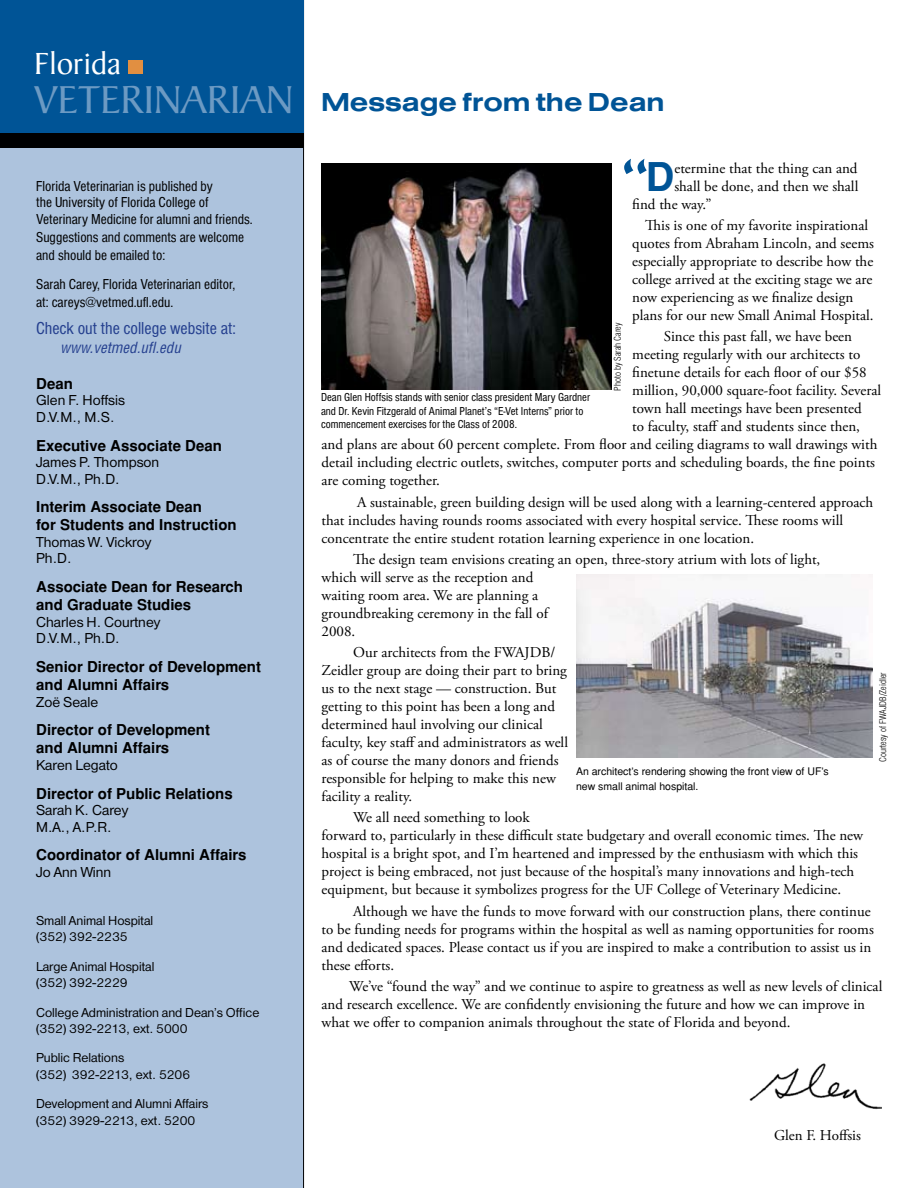
<style>
.page{position:relative;width:918px;height:1188px;background:#fff}
.page>*{position:absolute;margin:0;border:0;box-sizing:border-box;transform-origin:0 0}
.t1{font:90px "Baker Signet";color:#005496}
.t2{font:42px "Baker Signet";color:#6c9ac3}
.t3{font:700 39.75px "Helvetica";color:#005496}
.t4{font:33px "Baker Signet";color:#fff}
.t5{font:27px "Helvetica Bld Ext";color:#005496}
.t6{font:condensed 18px "Helvetica";color:#25408f}
.t7{font:15px/18px "Adobe Garamond Pro";color:#000}
.t8{font:700 15px/18px "Helvetica";color:#000}
.t9{font:condensed 15px/16.5px "Helvetica";color:#000}
.t10{font:15px/16.5px "Helvetica Rmn";color:#000}
.t11{font:italic condensed 15px "Helvetica";color:#25408f}
.t12{font:13.5px/16.2px "Helvetica Rmn";color:#000}
.t13{font:condensed 12px/13.5px "Helvetica";color:#000}
.t14{font:10.5px/15px "Helvetica";color:#000}
.t15{font:300 condensed 9px "Helvetica";color:#000}
</style>
<div class="page">
<div style="left:0;top:147px;width:304px;height:1041px;background:#adc3dd"></div>
<div style="left:0;top:0;width:304px;height:134px;background:#005496"></div>
<div style="left:0;top:133px;width:304px;height:14px;background:#000"></div>
<div style="left:128px;top:61px;width:14px;height:13px;background:#e18f41"></div>
<img style="left:749px;top:1063px;width:132px;height:47px">
<img style="left:321px;top:164px;width:291px;height:226px">
<img style="left:576px;top:575px;width:297px;height:183px">
<h3 class="t4" style="left:34px;top:46px;width:88px">FLORIDA</h3>
<h2 class="t2" style="left:34px;top:77px;width:260px">VETERINARIAN</h2>
<p class="t9" style="left:36px;top:179px;width:218px">Florida Veterinarian is published by<br>the University of Florida College of<br>Veterinary Medicine for alumni and friends.</p>
<p class="t9" style="left:36px;top:229px;width:209px;line-height:18px">Suggestions and comments are welcome and should be emailed to:</p>
<p class="t9" style="left:36px;top:276px;width:201px;line-height:18px">Sarah Carey, Florida Veterinarian editor, at: careys@vetmed.ufl.edu.</p>
<p class="t6" style="left:36px;top:316px;width:201px">Check out the college website at:</p>
<p class="t11" style="left:60px;top:338px;width:122px">www.vetmed.ufl.edu</p>
<p class="t8" style="left:36px;top:375px;width:38px">Dean</p>
<p class="t10" style="left:36px;top:393px;width:90px">Glen F. Hoffsis<br>D.V.M., M.S.</p>
<p class="t8" style="left:36px;top:436px;width:187px">Executive Associate Dean</p>
<p class="t10" style="left:36px;top:455px;width:124px">James P. Thompson<br>D.V.M., Ph.D.</p>
<p class="t8" style="left:36px;top:498px;width:202px">Interim Associate Dean<br>for Students and Instruction</p>
<p class="t10" style="left:36px;top:535px;width:117px">Thomas W. Vickroy<br>Ph.D.</p>
<p class="t8" style="left:36px;top:578px;width:208px">Associate Dean for Research and Graduate Studies</p>
<p class="t10" style="left:36px;top:615px;width:126px">Charles H. Courtney<br>D.V.M., Ph.D.</p>
<p class="t8" style="left:36px;top:658px;width:226px">Senior Director of Development and Alumni Affairs</p>
<p class="t10" style="left:36px;top:695px;width:64px">Zoë Seale</p>
<p class="t8" style="left:36px;top:721px;width:175px">Director of Development and Alumni Affairs</p>
<p class="t10" style="left:36px;top:758px;width:83px">Karen Legato</p>
<p class="t8" style="left:36px;top:784px;width:198px">Director of Public Relations</p>
<p class="t10" style="left:36px;top:803px;width:94px">Sarah K. Carey<br>M.A., A.P.R.</p>
<p class="t8" style="left:36px;top:846px;width:212px">Coordinator of Alumni Affairs</p>
<p class="t10" style="left:36px;top:865px;width:77px">Jo Ann Winn</p>
<p class="t12" style="left:36px;top:913px;width:119px">Small Animal Hospital (352) 392-2235</p>
<p class="t12" style="left:36px;top:959px;width:120px">Large Animal Hospital (352) 392-2229</p>
<p class="t12" style="left:36px;top:1005px;width:225px">College Administration and Dean’s Office (352) 392-2213, ext. 5000</p>
<p class="t12" style="left:36px;top:1051px;width:156px">Public Relations<br>(352) 392-2213, ext. 5206</p>
<p class="t12" style="left:36px;top:1097px;width:174px">Development and Alumni Affairs (352) 3929-2213, ext. 5200</p>
<h3 class="t5" style="left:321px;top:84px;width:345px">Message from the Dean</h3>
<h1 class="t1" style="left:620px;top:143px;width:31px">“</h1>
<h3 class="t3" style="left:646px;top:154px;width:30px">D</h3>
<p class="t7" style="left:674px;top:160px;width:185px">etermine that the thing can and</p>
<p class="t7" style="left:674px;top:178px;width:185px">shall be done, and then we shall</p>
<p class="t7" style="left:632px;top:196px;width:81px">find the way.”</p>
<p class="t7" style="left:632px;top:217px;width:243px;text-indent:13px">This is one of my favorite inspirational quotes from Abraham Lincoln, and seems especially appropriate to describe how the college arrived at the exciting stage we are now experiencing as we finalize design plans for our new Small Animal Hospital.</p>
<p class="t7" style="left:664px;top:328px;width:190px">Since this past fall, we have been</p>
<p class="t7" style="left:632px;top:346px;width:230px">meeting regularly with our architects to</p>
<p class="t7" style="left:632px;top:364px;width:236px">finetune details for each floor of our $58</p>
<p class="t7" style="left:632px;top:382px;width:250px">million, 90,000 square-foot facility. Several</p>
<p class="t7" style="left:632px;top:400px;width:231px">town hall meetings have been presented</p>
<p class="t7" style="left:632px;top:418px;width:229px">to faculty, staff and students since then,</p>
<p class="t7" style="left:322px;top:436px;width:557px">and plans are about 60 percent complete. From floor and ceiling diagrams to wall drawings with</p>
<p class="t7" style="left:322px;top:454px;width:555px">detail including electric outlets, switches, computer ports and scheduling boards, the fine points</p>
<p class="t7" style="left:322px;top:472px;width:120px">are coming together.</p>
<p class="t7" style="left:322px;top:493px;width:553px;text-indent:35px">A sustainable, green building design will be used along with a learning-centered approach that includes having rounds rooms associated with every hospital service. These rooms will concentrate the entire student rotation learning experience in one location.</p>
<p class="t7" style="left:322px;top:551px;width:500px;text-indent:32px">The design team envisions creating an open, three-story atrium with lots of light, which will serve as the reception and<br>waiting room area. We are planning a<br>groundbreaking ceremony in the fall of<br>2008.</p>
<p class="t7" style="left:322px;top:644px;width:248px;text-indent:32px">Our architects from the FWAJDB/ Zeidler group are doing their part to bring us to the next stage — construction. But getting to this point has been a long and determined haul involving our clinical faculty, key staff and administrators as well as of course the many donors and friends responsible for helping to make this new facility a reality.</p>
<p class="t7" style="left:322px;top:809px;width:543px;text-indent:31px">We all need something to look<br>forward to, particularly in these difficult state budgetary and overall economic times. The new hospital is a bright spot, and I’m heartened and impressed by the enthusiasm with which this project is being embraced, not just because of the hospital’s many innovations and high-tech equipment, but because it symbolizes progress for the UF College of Veterinary Medicine.</p>
<p class="t7" style="left:322px;top:902px;width:554px;text-indent:32px">Although we have the funds to move forward with our construction plans, there continue to be funding needs for programs within the hospital as well as naming opportunities for rooms and dedicated spaces. Please contact us if you are inspired to make a contribution to assist us in these efforts.</p>
<p class="t7" style="left:322px;top:978px;width:562px;text-indent:28px">We’ve “found the way” and we continue to aspire to greatness as well as new levels of clinical and research excellence. We are confidently envisioning the future and how we can improve in what we offer to companion animals throughout the state of Florida and beyond.</p>
<p class="t15" style="left:612px;top:391px;width:69px;rotate:-90deg">Photo by Sarah Carey</p>
<p class="t13" style="left:321px;top:391px;width:271px">Dean Glen Hoffsis stands with senior class president Mary Gardner and Dr. Kevin Fitzgerald of Animal Planet’s “E-Vet Interns” prior to commencement exercises for the Class of 2008.</p>
<p class="t15" style="left:878px;top:762px;width:91px;rotate:-90deg">Courtesy of FWAJDB/Zeidler</p>
<p class="t14" style="left:576px;top:763px;width:254px">An architect’s rendering showing the front view of UF’s new small animal hospital.</p>
<p class="t7" style="left:774px;top:1127px;width:88px">Glen F. Hoffsis</p>
</div>
